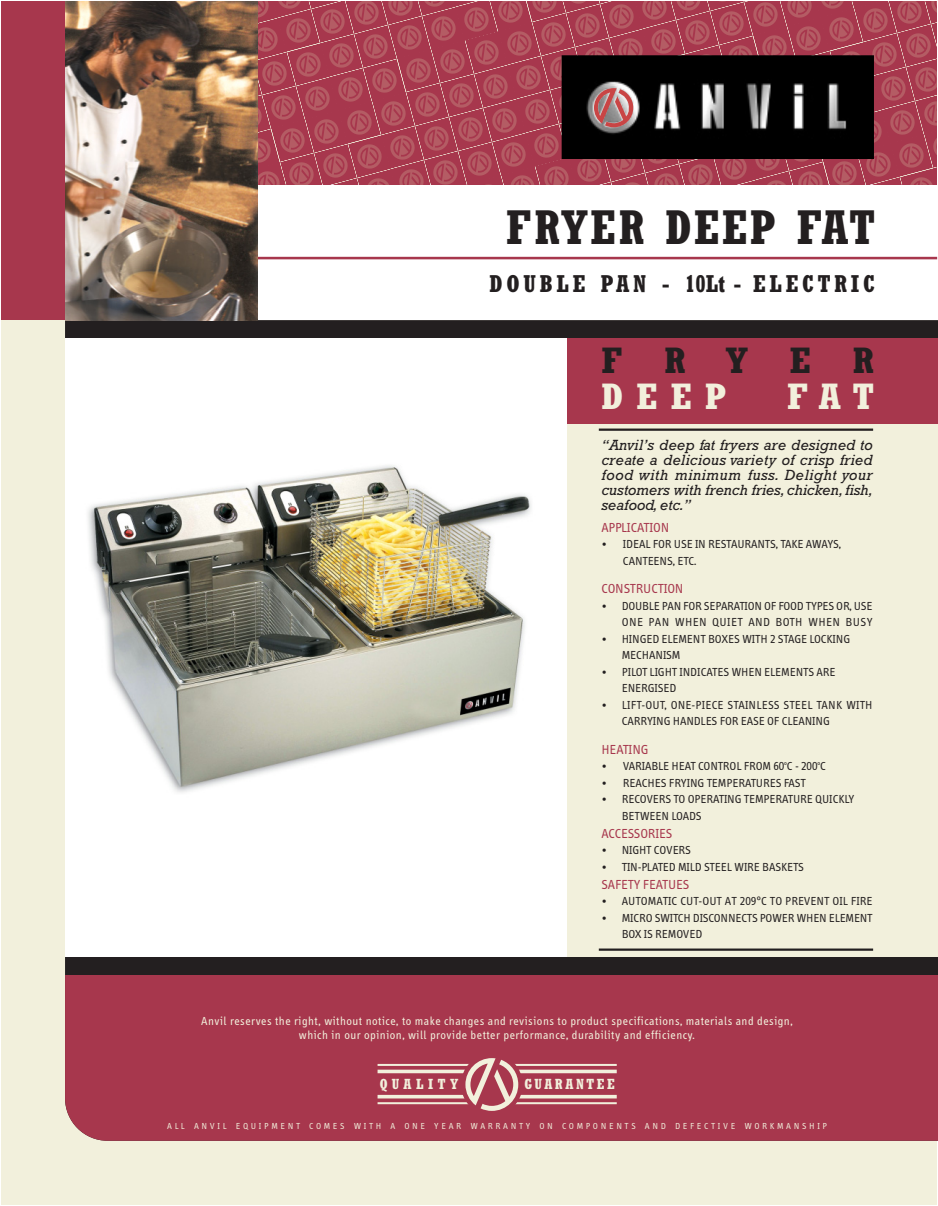
<style>
.page{position:relative;width:938px;height:1206px;background:#fff}
.page>*{position:absolute;margin:0;border:0;box-sizing:border-box;transform-origin:0 0}
.t1{font:700 condensed 48px "Rockwell";letter-spacing:.05em;color:#231f20}
.t2{font:700 condensed 36.15px "Rockwell";letter-spacing:.33em;color:#f2f0dc;scale:1.1 1}
.t3{font:700 condensed 36.15px "Rockwell";letter-spacing:1.04em;color:#231f20;scale:1.1 1}
.t4{font:700 condensed 24px "Rockwell";letter-spacing:.155em;color:#231f20}
.t5{font:italic 15px/15px "Rockwell";color:#231f20;text-align:justify}
.t6{font:700 condensed 14.4px "Rockwell";letter-spacing:.18em;color:#f2f0dc}
.t7{font:700 condensed 14.4px "Rockwell";letter-spacing:.315em;color:#f2f0dc}
.t8{font:13.5px "Info";color:#a7374d}
.t9{font:12px/16.5px "Info";color:#231f20}
.t10{font:12px/13.5px "Info";letter-spacing:.05em;color:#f2f0dc;text-align:center}
.t11{font:9px "Info";letter-spacing:.305em;color:#f2f0dc}
</style>
<div class="page">
<div style="left:1px;top:1px;width:936px;height:1204px;background:#f2f0dc"></div>
<div style="left:65px;top:320px;width:873px;height:655px;background:#231f20"></div>
<div style="left:129px;top:185px;width:808px;height:135px;background:#fff"></div>
<div style="left:65px;top:975px;width:873px;height:166px;background:#a7374d"></div>
<svg style="left:257px;top:1px;width:679px;height:183px;fill:#a7374d"></svg>
<div style="left:1px;top:1px;width:213px;height:319px;background:#a7374d"></div>
<hr style="left:377px;top:1064px;width:239px;height:2px;background:#f2f0dc">
<hr style="left:377px;top:1102px;width:239px;height:2px;background:#f2f0dc">
<hr style="left:377px;top:1070px;width:239px;height:3px;background:#f2f0dc">
<hr style="left:377px;top:1095px;width:239px;height:3px;background:#f2f0dc">
<div style="left:461px;top:1054px;width:61px;height:61px;background:#a7374d;border-radius:50%"></div>
<svg style="left:465px;top:1058px;width:53px;height:53px"></svg>
<hr style="left:65px;top:257px;width:872px;height:2px;background:#a7374d">
<div style="left:65px;top:338px;width:502px;height:619px;background:#fff"></div>
<div style="left:567px;top:338px;width:370px;height:619px;background:#f2f0dc"></div>
<div style="left:567px;top:338px;width:370px;height:85px;background:#a7374d"></div>
<img style="left:65px;top:1px;width:192px;height:319px">
<img style="left:561px;top:55px;width:313px;height:104px">
<img style="left:88px;top:465px;width:443px;height:328px">
<hr style="left:598px;top:429px;width:275px;height:2px;background:#231f20">
<hr style="left:598px;top:949px;width:275px;height:2px;background:#231f20">
<h1 class="t1" style="left:506px;top:210px;width:370px">FRYER DEEP FAT</h1>
<h3 class="t4" style="left:489px;top:275px;width:387px">DOUBLE PAN - 10Lt - ELECTRIC</h3>
<h2 class="t3" style="left:601px;top:348px;width:249px">FRYER</h2>
<h2 class="t2" style="left:601px;top:384px;width:115px">DEEP</h2>
<h2 class="t2" style="left:787px;top:384px;width:81px">FAT</h2>
<p class="t5" style="left:601px;top:439px;width:272px">“Anvil’s deep fat fryers are designed to create a delicious variety of crisp fried food with minimum fuss. Delight your customers with french fries, chicken, fish, seafood, etc.”</p>
<p class="t8" style="left:601px;top:522px;width:69px">APPLICATION</p>
<p class="t9" style="left:623px;top:537px;width:219px;text-indent:-21px">• IDEAL FOR USE IN RESTAURANTS, TAKE AWAYS,<br>CANTEENS, ETC.</p>
<p class="t8" style="left:601px;top:584px;width:83px">CONSTRUCTION</p>
<p class="t9" style="left:601px;top:598px;width:272px;text-align:right">• DOUBLE PAN FOR SEPARATION OF FOOD TYPES OR, USE<br>ONE PAN WHEN QUIET AND BOTH WHEN BUSY</p>
<p class="t9" style="left:621px;top:631px;width:230px;text-indent:-20px">• HINGED ELEMENT BOXES WITH 2 STAGE LOCKING<br>MECHANISM</p>
<p class="t9" style="left:621px;top:664px;width:215px;text-indent:-20px">• PILOT LIGHT INDICATES WHEN ELEMENTS ARE<br>ENERGISED</p>
<p class="t9" style="left:621px;top:697px;width:252px;text-indent:-20px">• LIFT-OUT, ONE-PIECE STAINLESS STEEL TANK WITH<br>CARRYING HANDLES FOR EASE OF CLEANING</p>
<p class="t8" style="left:601px;top:744px;width:48px">HEATING</p>
<p class="t9" style="left:601px;top:759px;width:226px">• VARIABLE HEAT CONTROL FROM 60<sup>o</sup>C - 200<sup>o</sup>C</p>
<p class="t9" style="left:601px;top:775px;width:206px">• REACHES FRYING TEMPERATURES FAST</p>
<p class="t9" style="left:621px;top:792px;width:234px;text-indent:-20px">• RECOVERS TO OPERATING TEMPERATURE QUICKLY<br>BETWEEN LOADS</p>
<p class="t8" style="left:601px;top:828px;width:72px">ACCESSORIES</p>
<p class="t9" style="left:601px;top:843px;width:91px">• NIGHT COVERS</p>
<p class="t9" style="left:601px;top:859px;width:204px">• TIN-PLATED MILD STEEL WIRE BASKETS</p>
<p class="t8" style="left:601px;top:879px;width:89px">SAFETY FEATUES</p>
<p class="t9" style="left:601px;top:894px;width:272px">• AUTOMATIC CUT-OUT AT 209°C TO PREVENT OIL FIRE</p>
<p class="t9" style="left:621px;top:910px;width:252px;text-indent:-20px">• MICRO SWITCH DISCONNECTS POWER WHEN ELEMENT<br>BOX IS REMOVED</p>
<p class="t10" style="left:201px;top:1016px;width:593px">Anvil reserves the right, without notice, to make changes and revisions to product specifications, materials and design, which in our opinion, will provide better performance, durability and efficiency.</p>
<p class="t7" style="left:380px;top:1079px;width:80px">QUALITY</p>
<p class="t6" style="left:524px;top:1079px;width:92px">GUARANTEE</p>
<p class="t11" style="left:167px;top:1123px;width:661px">ALL ANVIL EQUIPMENT COMES WITH A ONE YEAR WARRANTY ON COMPONENTS AND DEFECTIVE WORKMANSHIP</p>
</div>
